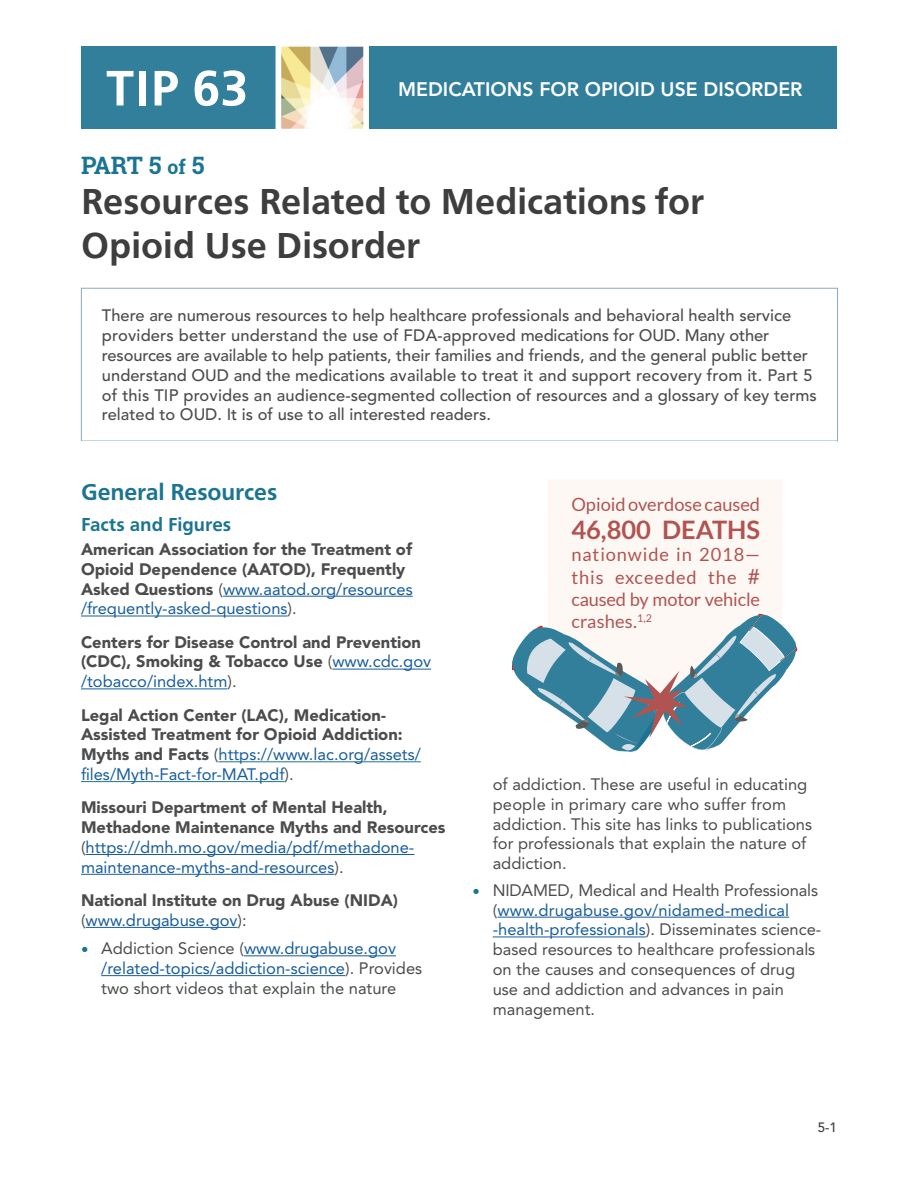
<style>
.page{position:relative;width:918px;height:1188px;background:#fff}
.page>*{position:absolute;margin:0;border:0;box-sizing:border-box;transform-origin:0 0}
.t1{font:700 51.9px "Carto Gothic Pro";color:#fff}
.t2{font:700 37.5px/43.5px "Carto Gothic Pro";color:#3e3e3f}
.t3{font:700 25.5px "Lato";color:#b15451}
.t4{font:700 24px "Carto Gothic Pro";letter-spacing:-.005em;color:#1b7592}
.t5{font:700 24px "Roboto Slab";color:#1b7592}
.t6{font:800 19.5px "Avenir LT Std";color:#fff}
.t7{font:700 19.5px "Carto Gothic Pro";color:#1b7592}
.t8{font:18.3px/22.2px "Lato";color:#b15451;text-align:justify}
.t9{font:16.5px/19.8px "Avenir LT Std";color:#4b4c4d}
.t10{font:900 16.5px/19.8px "Avenir LT Std";color:#4b4c4d}
.t11{font:500 16.5px/19.8px "Avenir LT Std";color:#4b4c4d}
.t12{font:16.5px/19.8px "Avenir LT Std";color:#175d9e}
.t13{font:500 13.5px "Avenir LT Std";color:#3e3e3f}
.t14{font:10.65px "Lato";color:#b15451}
.s1{font-size:19.5px}
.s2{font-weight:400}
.s3{font-weight:400;color:#175d9e}
.s4{color:#4b4c4d}
.s5{font-family:"Arial";font-size:21px;color:#1b7592}
.s6{color:#175d9e}
.s7{font-size:21px}
</style>
<div class="page">
<div style="left:81px;top:47px;width:756px;height:82px;background:#317f9a"></div>
<svg style="left:273px;top:46px;width:99px;height:83px;background:#d6d7c9"></svg>
<div style="left:81px;top:288px;width:757px;height:153px;border:1px solid #88aabd"></div>
<hr style="left:223px;top:596px;width:190px;height:1px;background:#175d9e">
<hr style="left:81px;top:616px;width:207px;height:1px;background:#175d9e">
<hr style="left:332px;top:669px;width:99px;height:1px;background:#175d9e">
<hr style="left:81px;top:688px;width:146px;height:1px;background:#175d9e">
<hr style="left:218px;top:761px;width:203px;height:1px;background:#1b7592">
<hr style="left:81px;top:781px;width:204px;height:1px;background:#1b7592">
<hr style="left:86px;top:854px;width:328px;height:1px;background:#175d9e">
<hr style="left:81px;top:874px;width:253px;height:1px;background:#175d9e">
<hr style="left:86px;top:927px;width:152px;height:1px;background:#175d9e">
<hr style="left:244px;top:955px;width:152px;height:1px;background:#175d9e">
<hr style="left:101px;top:975px;width:244px;height:1px;background:#175d9e">
<hr style="left:498px;top:917px;width:291px;height:1px;background:#175d9e">
<hr style="left:493px;top:937px;width:153px;height:1px;background:#175d9e">
<svg style="left:511px;top:613px;width:287px;height:139px"></svg>
<h1 class="t1" style="left:106px;top:58px;width:143px">TIP 63</h1>
<p class="t6" style="left:398px;top:78px;width:406px">MEDICATIONS FOR OPIOID USE DISORDER</p>
<p class="t5" style="left:81px;top:149px;width:125px">PART 5 <span class="s1">of</span> 5</p>
<h2 class="t2" style="left:81px;top:180px;width:625px">Resources Related to Medications for<br>Opioid Use Disorder</h2>
<p class="t11" style="left:102px;top:306px;width:716px">There are numerous resources to help healthcare professionals and behavioral health service providers better understand the use of FDA-approved medications for OUD. Many other resources are available to help patients, their families and friends, and the general public better understand OUD and the medications available to treat it and support recovery from it. Part 5 of this TIP provides an audience-segmented collection of resources and a glossary of key terms related to OUD. It is of use to all interested readers.</p>
<h3 class="t4" style="left:81px;top:478px;width:198px">General Resources</h3>
<p class="t7" style="left:81px;top:513px;width:152px">Facts and Figures</p>
<p class="t10" style="left:81px;top:539px;width:333px">American Association for the Treatment of Opioid Dependence (AATOD), Frequently Asked Questions <span class="s2">(</span><span class="s3">www.aatod.org/resources /frequently-asked-questions</span><span class="s2">).</span></p>
<p class="t10" style="left:81px;top:632px;width:352px">Centers for Disease Control and Prevention (CDC), Smoking &amp; Tobacco Use <span class="s2">(</span><span class="s3">www.cdc.gov /tobacco/index.htm</span><span class="s2">).</span></p>
<p class="t10" style="left:81px;top:705px;width:341px">Legal Action Center (LAC), Medication-Assisted Treatment for Opioid Addiction:<br>Myths and Facts <span class="s2">(</span><span class="s3">https://www.lac.org/assets/ fles/Myth-Fact-for-MAT.pdf</span><span class="s2">).</span></p>
<p class="t10" style="left:81px;top:798px;width:366px">Missouri Department of Mental Health,<br>Methadone Maintenance Myths and Resources</p>
<p class="t12" style="left:81px;top:837px;width:335px"><span class="s4">(</span>https://dmh.mo.gov/media/pdf/methadone&shy;maintenance-myths-and-resources<span class="s4">).</span></p>
<p class="t10" style="left:81px;top:890px;width:319px">National Institute on Drug Abuse (NIDA)</p>
<p class="t12" style="left:81px;top:910px;width:167px"><span class="s4">(</span>www.drugabuse.gov<span class="s4">):</span></p>
<p class="t9" style="left:101px;top:939px;width:322px;text-indent:-20px"><span class="s5">•</span> Addiction Science (<span class="s6">www.drugabuse.gov /related-topics/addiction-science</span>). Provides two short videos that explain the nature</p>
<p class="t8" style="left:571px;top:493px;width:190px">Opioid overdose caused</p>
<p class="t3" style="left:571px;top:515px;width:190px">46,800 DEATHS</p>
<p class="t8" style="left:571px;top:543px;width:190px">nationwide in 2018— this exceeded the <span class="s7"># </span>caused by motor vehicle</p>
<p class="t8" style="left:571px;top:610px;width:67px">crashes.</p>
<p class="t14" style="left:637px;top:612px;width:16px">1,2</p>
<p class="t9" style="left:493px;top:774px;width:321px">of addiction. These are useful in educating people in primary care who suffer from addiction. This site has links to publications for professionals that explain the nature of addiction.</p>
<p class="t9" style="left:493px;top:880px;width:330px;text-indent:-20px"><span class="s5">•</span> NIDAMED, Medical and Health Professionals (<span class="s6">www.drugabuse.gov/nidamed-medical -health-professionals</span>). Disseminates science&shy;based resources to healthcare professionals on the causes and consequences of drug use and addiction and advances in pain management.</p>
<p class="t13" style="left:818px;top:1120px;width:21px">5-1</p>
</div>
